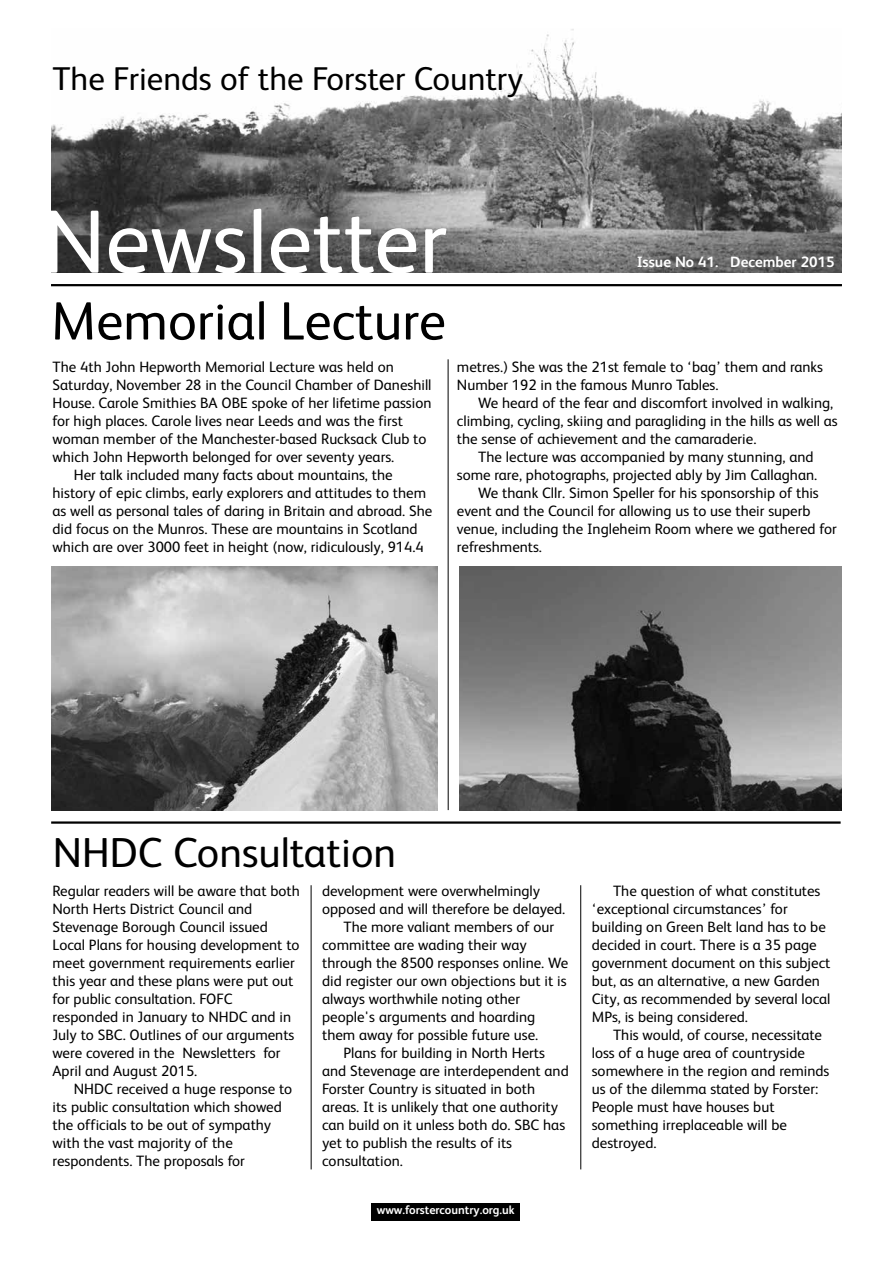
<style>
.page{position:relative;width:893px;height:1263px;background:#fff}
.page>*{position:absolute;margin:0;border:0;box-sizing:border-box;transform-origin:0 0}
.t1{font:90px "FS Albert";color:#fff}
.t2{font:54px "FS Albert";color:#000}
.t3{font:42px "FS Albert";color:#000}
.t4{font:33px "FS Albert";color:#000}
.t5{font:15px/18px "FS Albert";color:#000}
.t6{font:700 15px "FS Albert";color:#fff}
.t7{font:700 12px "FS Albert";color:#fff}
</style>
<div class="page">
<img style="left:51px;top:29px;width:791px;height:243px">
<hr style="left:51px;top:284px;width:791px;height:2px;background:#000">
<div style="left:371px;top:1203px;width:149px;height:17px;background:#000"></div>
<hr style="left:580px;top:885px;width:1px;height:284px;background:#000">
<hr style="left:311px;top:885px;width:1px;height:284px;background:#000">
<hr style="left:448px;top:359px;width:1px;height:451px;background:#000">
<img style="left:51px;top:566px;width:387px;height:244px">
<img style="left:459px;top:566px;width:383px;height:244px">
<hr style="left:51px;top:821px;width:790px;height:3px;background:#000">
<h3 class="t4" style="left:52px;top:59px;width:472px">The Friends of the Forster Country</h3>
<h1 class="t1" style="left:43px;top:191px;width:406px">Newsletter</h1>
<h2 class="t2" style="left:51px;top:290px;width:396px">Memorial Lecture</h2>
<p class="t6" style="left:637px;top:253px;width:199px">Issue No 41. December 2015</p>
<p class="t5" style="left:53px;top:357px;width:343px">The 4th John Hepworth Memorial Lecture was held on</p>
<p class="t5" style="left:53px;top:375px;width:381px">Saturday, November 28 in the Council Chamber of Daneshill</p>
<p class="t5" style="left:53px;top:393px;width:380px">House. Carole Smithies BA OBE spoke of her lifetime passion</p>
<p class="t5" style="left:53px;top:411px;width:352px">for high places. Carole lives near Leeds and was the first</p>
<p class="t5" style="left:53px;top:429px;width:375px">woman member of the Manchester-based Rucksack Club to</p>
<p class="t5" style="left:53px;top:447px;width:343px">which John Hepworth belonged for over seventy years.</p>
<p class="t5" style="left:74px;top:465px;width:320px">Her talk included many facts about mountains, the</p>
<p class="t5" style="left:53px;top:483px;width:375px">history of epic climbs, early explorers and attitudes to them</p>
<p class="t5" style="left:53px;top:501px;width:381px">as well as personal tales of daring in Britain and abroad. She</p>
<p class="t5" style="left:53px;top:519px;width:367px">did focus on the Munros. These are mountains in Scotland</p>
<p class="t5" style="left:53px;top:537px;width:373px">which are over 3000 feet in height (now, ridiculously, 914.4</p>
<p class="t5" style="left:457px;top:357px;width:368px">metres.) She was the 21st female to ‘bag’ them and ranks<br>Number 192 in the famous Munro Tables.</p>
<p class="t5" style="left:478px;top:393px;width:357px">We heard of the fear and discomfort involved in walking,</p>
<p class="t5" style="left:457px;top:411px;width:382px">climbing, cycling, skiing and paragliding in the hills as well as</p>
<p class="t5" style="left:457px;top:429px;width:301px">the sense of achievement and the camaraderie.</p>
<p class="t5" style="left:478px;top:447px;width:337px">The lecture was accompanied by many stunning, and</p>
<p class="t5" style="left:457px;top:465px;width:362px">some rare, photographs, projected ably by Jim Callaghan.</p>
<p class="t5" style="left:478px;top:483px;width:342px">We thank Cllr. Simon Speller for his sponsorship of this</p>
<p class="t5" style="left:457px;top:501px;width:355px">event and the Council for allowing us to use their superb</p>
<p class="t5" style="left:457px;top:519px;width:381px">venue, including the Ingleheim Room where we gathered for</p>
<p class="t5" style="left:457px;top:537px;width:87px">refreshments.</p>
<h3 class="t3" style="left:53px;top:829px;width:345px">NHDC Consultation</h3>
<p class="t5" style="left:53px;top:882px;width:249px">Regular readers will be aware that both North Herts District Council and Stevenage Borough Council issued Local Plans for housing development to meet government requirements earlier this year and these plans were put out for public consultation. FOFC responded in January to NHDC and in July to SBC. Outlines of our arguments were covered in the Newsletters for April and August 2015.</p>
<p class="t5" style="left:53px;top:1080px;width:241px;text-indent:21px">NHDC received a huge response to its public consultation which showed the officials to be out of sympathy with the vast majority of the respondents. The proposals for</p>
<p class="t5" style="left:322px;top:882px;width:219px">development were overwhelmingly</p>
<p class="t5" style="left:322px;top:900px;width:245px">opposed and will therefore be delayed.</p>
<p class="t5" style="left:343px;top:918px;width:212px">The more valiant members of our</p>
<p class="t5" style="left:322px;top:936px;width:206px">committee are wading their way</p>
<p class="t5" style="left:322px;top:954px;width:248px">through the 8500 responses online. We</p>
<p class="t5" style="left:322px;top:972px;width:246px">did register our own objections but it is</p>
<p class="t5" style="left:322px;top:990px;width:199px">always worthwhile noting other</p>
<p class="t5" style="left:322px;top:1008px;width:215px">people's arguments and hoarding</p>
<p class="t5" style="left:322px;top:1026px;width:218px">them away for possible future use.</p>
<p class="t5" style="left:343px;top:1044px;width:203px">Plans for building in North Herts</p>
<p class="t5" style="left:322px;top:1062px;width:248px">and Stevenage are interdependent and</p>
<p class="t5" style="left:322px;top:1080px;width:215px">Forster Country is situated in both</p>
<p class="t5" style="left:322px;top:1098px;width:237px">areas. It is unlikely that one authority</p>
<p class="t5" style="left:322px;top:1116px;width:245px">can build on it unless both do. SBC has</p>
<p class="t5" style="left:322px;top:1134px;width:191px">yet to publish the results of its</p>
<p class="t5" style="left:322px;top:1152px;width:82px">consultation.</p>
<p class="t7" style="left:377px;top:1203px;width:140px">www.forstercountry.org.uk</p>
<p class="t5" style="left:592px;top:882px;width:240px;text-indent:21px">The question of what constitutes ‘exceptional circumstances’ for building on Green Belt land has to be decided in court. There is a 35 page government document on this subject but, as an alternative, a new Garden City, as recommended by several local MPs, is being considered.</p>
<p class="t5" style="left:592px;top:1026px;width:239px;text-indent:21px">This would, of course, necessitate loss of a huge area of countryside somewhere in the region and reminds us of the dilemma stated by Forster:<br>People must have houses but something irreplaceable will be destroyed.</p>
</div>
